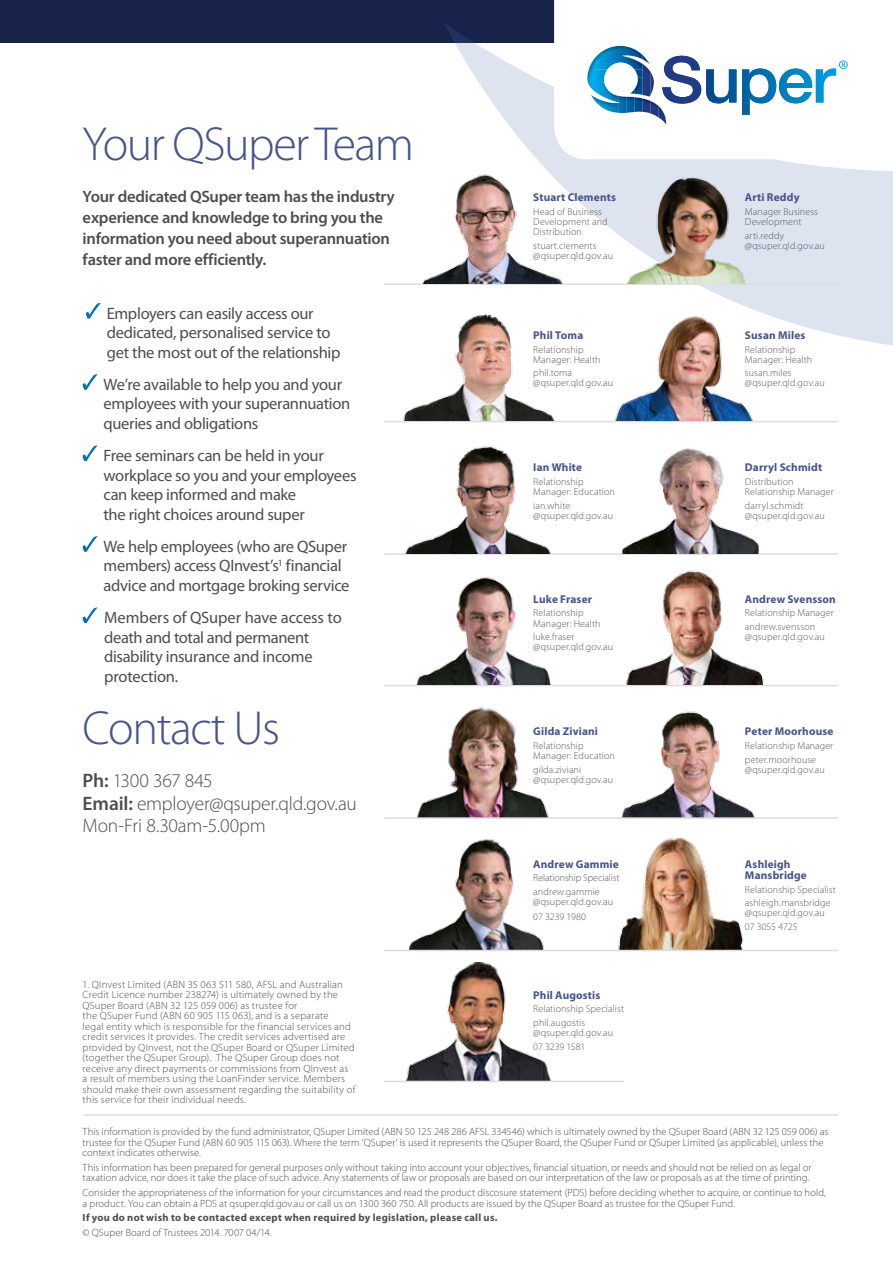
<style>
.page{position:relative;width:893px;height:1263px;background:#fff}
.page>*{position:absolute;margin:0;border:0;box-sizing:border-box;transform-origin:0 0}
.t1{font:300 48px "Myriad Pro";letter-spacing:-.03em;color:#475487}
.t2{font:300 19.5px/22.5px "Myriad Pro";letter-spacing:-.015em;color:#4d4d4f}
.t3{font:16.5px/19.5px "Myriad Pro";letter-spacing:-.02em;color:#4d4d4f}
.t4{font:600 16.5px/21px "Myriad Pro";letter-spacing:-.015em;color:#4d4d4f}
.t5{font:700 11.25px/11.2px "Myriad Pro";letter-spacing:.015em;color:#475487}
.t6{font:300 10.5px/10.5px "Myriad Pro";letter-spacing:.01em;color:#4d4d4f}
.t7{font:700 10.5px/14.7px "Myriad Pro";letter-spacing:.025em;color:#4d4d4f}
.t8{font:300 10.05px/10.1px "Myriad Pro";letter-spacing:.01em;color:#58595b}
.s1{font-weight:600}
.s2{font-weight:300}
</style>
<div class="page">
<div style="left:0;top:0;width:893px;height:43px;background:#17234b"></div>
<svg style="left:384px;top:24px;width:509px;height:399px"></svg>
<svg style="left:86px;top:303px;width:15px;height:16px"></svg>
<svg style="left:83px;top:374px;width:14px;height:16px"></svg>
<svg style="left:83px;top:445px;width:14px;height:16px"></svg>
<svg style="left:83px;top:536px;width:14px;height:16px"></svg>
<svg style="left:83px;top:607px;width:14px;height:16px"></svg>
<img style="left:622px;top:711px;width:133px;height:106px">
<img style="left:417px;top:706px;width:132px;height:111px">
<hr style="left:384px;top:817px;width:454px;height:2px;background:#dddedd">
<hr style="left:384px;top:421px;width:454px;height:1px;background:#dddedd">
<img style="left:608px;top:302px;width:178px;height:119px">
<img style="left:395px;top:304px;width:179px;height:117px">
<hr style="left:384px;top:283px;width:454px;height:2px;background:#dddedd">
<img style="left:623px;top:169px;width:135px;height:114px">
<img style="left:415px;top:169px;width:154px;height:114px">
<hr style="left:384px;top:553px;width:454px;height:2px;background:#dddedd">
<img style="left:405px;top:446px;width:146px;height:107px">
<img style="left:622px;top:448px;width:137px;height:105px">
<hr style="left:384px;top:685px;width:454px;height:1px;background:#dddedd">
<img style="left:416px;top:577px;width:136px;height:108px">
<img style="left:626px;top:570px;width:139px;height:115px">
<svg style="left:554px;top:0;width:339px;height:159px"></svg>
<svg style="left:587px;top:46px;width:261px;height:79px"></svg>
<hr style="left:84px;top:1114px;width:754px;height:2px;background:#dddedd">
<img style="left:618px;top:837px;width:126px;height:113px">
<img style="left:409px;top:839px;width:136px;height:111px">
<img style="left:405px;top:962px;width:147px;height:119px">
<hr style="left:384px;top:950px;width:454px;height:1px;background:#dddedd">
<hr style="left:384px;top:1081px;width:240px;height:1px;background:#dddedd">
<p class="t1" style="left:83px;top:115px;width:333px">Your QSuper Team</p>
<p class="t4" style="left:83px;top:186px;width:314px">Your dedicated QSuper team has the industry experience and knowledge to bring you the information you need about superannuation faster and more efficiently.</p>
<p class="t3" style="left:107px;top:303px;width:235px">Employers can easily access our dedicated, personalised service to get the most out of the relationship</p>
<p class="t3" style="left:104px;top:374px;width:248px">We’re available to help you and your employees with your superannuation queries and obligations</p>
<p class="t3" style="left:104px;top:446px;width:254px">Free seminars can be held in your workplace so you and your employees can keep informed and make<br>the right choices around super</p>
<p class="t3" style="left:104px;top:536px;width:247px">We help employees (who are QSuper members) access QInvest’s<sup>1</sup> financial advice and mortgage broking service</p>
<p class="t3" style="left:104px;top:608px;width:239px">Members of QSuper have access to death and total and permanent disability insurance and income protection.</p>
<p class="t1" style="left:83px;top:699px;width:199px">Contact Us</p>
<p class="t2" style="left:83px;top:769px;width:276px"><span class="s1">ph:</span> 1300 367 845<br><span class="s1">email:</span> employer@qsuper.qld.gov.au<br>Mon-Fri 8.30am-5.00pm</p>
<p class="t6" style="left:83px;top:979px;width:274px">1. QInvest Limited (ABN 35 063 511 580, AFSL and Australian Credit Licence number 238274) is ultimately owned by the QSuper Board (ABN 32 125 059 006) as trustee for<br>the QSuper Fund (ABN 60 905 115 063), and is a separate<br>legal entity which is responsible for the financial services and credit services it provides. The credit services advertised are provided by QInvest, not the QSuper Board or QSuper Limited (together the QSuper Group). The QSuper Group does not receive any direct payments or commissions from QInvest as a result of members using the LoanFinder service. Members should make their own assessment regarding the suitability of this service for their individual needs.</p>
<p class="t5" style="left:533px;top:192px;width:84px">Stuart Clements</p>
<p class="t8" style="left:533px;top:207px;width:76px">Head of Business<br>Development and<br>Distribution</p>
<p class="t8" style="left:533px;top:240px;width:81px">stuart.clements @qsuper.qld.gov.au</p>
<p class="t5" style="left:533px;top:329px;width:52px">Phil Toma</p>
<p class="t8" style="left:533px;top:344px;width:69px">Relationship<br>Manager: Health</p>
<p class="t8" style="left:533px;top:368px;width:81px">phil.toma @qsuper.qld.gov.au</p>
<p class="t5" style="left:533px;top:462px;width:50px">Ian White</p>
<p class="t8" style="left:533px;top:476px;width:83px">Relationship<br>Manager: Education</p>
<p class="t8" style="left:533px;top:500px;width:81px">ian.white @qsuper.qld.gov.au</p>
<p class="t5" style="left:533px;top:593px;width:60px">Luke Fraser</p>
<p class="t8" style="left:533px;top:608px;width:69px">Relationship<br>Manager: Health</p>
<p class="t8" style="left:533px;top:632px;width:81px">luke.fraser @qsuper.qld.gov.au</p>
<p class="t5" style="left:533px;top:725px;width:66px">Gilda Ziviani</p>
<p class="t8" style="left:533px;top:740px;width:83px">Relationship<br>Manager: Education</p>
<p class="t8" style="left:533px;top:764px;width:81px">gilda.ziviani @qsuper.qld.gov.au</p>
<p class="t5" style="left:533px;top:858px;width:87px">Andrew Gammie</p>
<p class="t8" style="left:533px;top:871px;width:88px;line-height:13.6px">Relationship Specialist andrew.gammie</p>
<p class="t8" style="left:533px;top:894px;width:81px;line-height:15.3px">@qsuper.qld.gov.au<br>07 3239 1980</p>
<p class="t5" style="left:533px;top:989px;width:69px">Phil Augostis</p>
<p class="t8" style="left:533px;top:1002px;width:92px;line-height:13.6px">Relationship Specialist phil.augostis</p>
<p class="t8" style="left:533px;top:1026px;width:81px;line-height:13.6px">@qsuper.qld.gov.au<br>07 3239 1581</p>
<p class="t5" style="left:745px;top:192px;width:56px">Arti Reddy</p>
<p class="t8" style="left:745px;top:207px;width:75px">Manager Business<br>Development</p>
<p class="t8" style="left:745px;top:230px;width:81px">arti.reddy @qsuper.qld.gov.au</p>
<p class="t5" style="left:745px;top:329px;width:62px">Susan Miles</p>
<p class="t8" style="left:745px;top:344px;width:69px">Relationship<br>Manager: Health</p>
<p class="t8" style="left:745px;top:368px;width:81px">susan.miles @qsuper.qld.gov.au</p>
<p class="t5" style="left:745px;top:462px;width:79px">Darryl Schmidt</p>
<p class="t8" style="left:745px;top:476px;width:90px">Distribution<br>Relationship Manager</p>
<p class="t8" style="left:745px;top:500px;width:81px">darryl.schmidt @qsuper.qld.gov.au</p>
<p class="t5" style="left:745px;top:593px;width:92px">Andrew Svensson</p>
<p class="t8" style="left:745px;top:606px;width:90px;line-height:13.6px">Relationship Manager andrew.svensson</p>
<p class="t8" style="left:745px;top:632px;width:81px">@qsuper.qld.gov.au</p>
<p class="t5" style="left:745px;top:725px;width:90px">Peter Moorhouse</p>
<p class="t8" style="left:745px;top:739px;width:90px;line-height:13.6px">Relationship Manager peter.moorhouse</p>
<p class="t8" style="left:745px;top:764px;width:81px">@qsuper.qld.gov.au</p>
<p class="t5" style="left:745px;top:858px;width:63px">Ashleigh<br>Mansbridge</p>
<p class="t8" style="left:745px;top:882px;width:92px;line-height:13.6px">Relationship Specialist ashleigh.mansbridge</p>
<p class="t8" style="left:745px;top:906px;width:81px;line-height:13.6px">@qsuper.qld.gov.au<br>07 3055 4725</p>
<p class="t6" style="left:83px;top:1126px;width:747px">This information is provided by the fund administrator, QSuper Limited (ABN 50 125 248 286 AFSL 334546) which is ultimately owned by the QSuper Board (ABN 32 125 059 006) as trustee for the QSuper Fund (ABN 60 905 115 063). Where the term ‘QSuper’ is used it represents the QSuper Board, the QSuper Fund or QSuper Limited (as applicable), unless the context indicates otherwise.</p>
<p class="t6" style="left:83px;top:1162px;width:730px">This information has been prepared for general purposes only without taking into account your objectives, financial situation, or needs and should not be relied on as legal or taxation advice, nor does it take the place of such advice. Any statements of law or proposals are based on our interpretation of the law or proposals as at the time of printing.</p>
<p class="t6" style="left:83px;top:1187px;width:745px">Consider the appropriateness of the information for your circumstances and read the product discosure statement (PDS) before deciding whether to acquire, or continue to hold, a product. You can obtain a PDS at qsuper.qld.gov.au or call us on 1300 360 750. All products are issued by the QSuper Board as trustee for the QSuper Fund.</p>
<p class="t7" style="left:83px;top:1210px;width:416px">If you do not wish to be contacted except when required by legislation, please call us. <span class="s2">© QSuper Board of Trustees 2014. 7007 04/14.</span></p>
</div>
